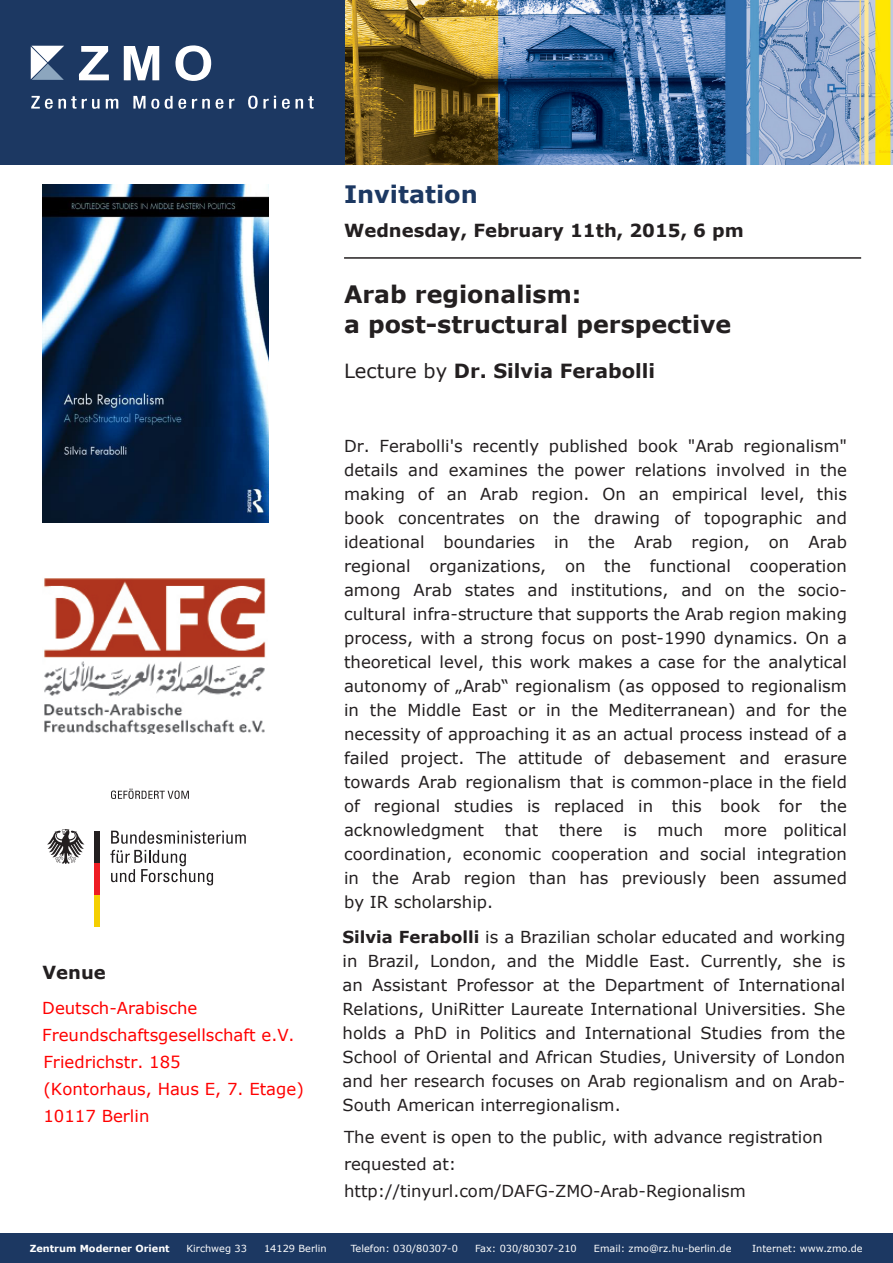
<style>
.page{position:relative;width:893px;height:1263px;background:#fff}
.page>*{position:absolute;margin:0;border:0;box-sizing:border-box;transform-origin:0 0}
.Überschrift1{font:700 24px/30px "Verdana";color:#231f20}
.Überschrift1-2{font:700 24px "Verdana";color:#1c3862}
.Unterüber2{font:700 19.5px "Verdana";color:#231f20}
.Unterüber2-2{font:700 18px "Verdana";color:#231f20}
.t1{font:16.5px/24px "Verdana";color:#231f20;text-align:justify}
.t2{font:16.5px/27px "Verdana";color:#f00}
.t3{font:9.75px "Verdana";color:#fff}
.t4{font:700 9.75px "Verdana";color:#fff}
.s1{font-weight:400}
.s2{font-weight:700}
</style>
<div class="page">
<div style="left:0;top:1233px;width:893px;height:30px;background:#1c3862"></div>
<div style="left:0;top:0;width:346px;height:164px;background:#1c3862"></div>
<svg style="left:79px;top:46px;width:30px;height:34px"></svg>
<svg style="left:124px;top:46px;width:35px;height:34px"></svg>
<svg style="left:175px;top:45px;width:36px;height:36px"></svg>
<svg style="left:106px;top:98px;width:13px;height:11px"></svg>
<svg style="left:31px;top:96px;width:69px;height:13px"></svg>
<svg style="left:192px;top:98px;width:43px;height:11px"></svg>
<svg style="left:248px;top:95px;width:28px;height:14px"></svg>
<svg style="left:282px;top:96px;width:32px;height:13px"></svg>
<svg style="left:31px;top:46px;width:33px;height:34px"></svg>
<svg style="left:133px;top:96px;width:53px;height:13px"></svg>
<img style="left:346px;top:0;width:547px;height:164px">
<hr style="left:344px;top:257px;width:517px;height:2px;background:#231f20">
<svg style="left:110px;top:850px;width:103px;height:35px"></svg>
<svg style="left:111px;top:831px;width:135px;height:13px"></svg>
<div style="left:94px;top:895px;width:6px;height:32px;background:#f4cf02"></div>
<div style="left:94px;top:863px;width:6px;height:32px;background:#ee1d23"></div>
<div style="left:94px;top:831px;width:6px;height:32px;background:#231f20"></div>
<svg style="left:47px;top:829px;width:37px;height:35px"></svg>
<svg style="left:111px;top:789px;width:78px;height:10px"></svg>
<img style="left:44px;top:578px;width:222px;height:156px">
<img style="left:43px;top:185px;width:226px;height:338px">
<p class="Überschrift1-2" style="left:344px;top:177px;width:135px">Invitation</p>
<p class="Unterüber2-2" style="left:344px;top:218px;width:401px">Wednesday, February 11th, 2015, 6 pm</p>
<p class="Unterüber2-2" style="left:43px;top:959px;width:65px">Venue</p>
<p class="t2" style="left:42px;top:994px;width:254px">Deutsch-Arabische<br>Freundschaftsgesellschaft e.V.</p>
<p class="t2" style="left:44px;top:1048px;width:262px">Friedrichstr. 185<br>(Kontorhaus, Haus E, 7. Etage)<br>10117 Berlin</p>
<p class="Überschrift1" style="left:344px;top:279px;width:389px">Arab regionalism:<br>a post-structural perspective</p>
<p class="Unterüber2" style="left:344px;top:357px;width:312px"><span class="s1">Lecture by</span> Dr. Silvia Ferabolli</p>
<p class="t1" style="left:344px;top:434px;width:504px">Dr. Ferabolli's recently published book "Arab regionalism" details and examines the power relations involved in the making of an Arab region. On an empirical level, this book concentrates on the drawing of topographic and ideational boundaries in the Arab region, on Arab regional organizations, on the functional cooperation among Arab states and institutions, and on the socio&shy;cultural infra-structure that supports the Arab region making process, with a strong focus on post-1990 dynamics. On a theoretical level, this work makes a case for the analytical autonomy of „Arab“ regionalism (as opposed to regionalism in the Middle East or in the Mediterranean) and for the necessity of approaching it as an actual process instead of a failed project. The attitude of debasement and erasure towards Arab regionalism that is common-place in the field of regional studies is replaced in this book for the acknowledgment</p>
<p class="t1" style="left:344px;top:818px;width:504px;text-indent:380px">more political coordination, economic cooperation and social integration in the Arab region than has previously been assumed by IR scholarship.</p>
<p class="t1" style="left:343px;top:925px;width:504px"><span class="s2">Silvia Ferabolli</span> is a Brazilian scholar educated and working in Brazil, London, and the Middle East. Currently, she is an Assistant Professor at the Department of International Relations, UniRitter Laureate International Universities. She holds a PhD in Politics and International Studies from the School of Oriental and African Studies, University of London and her research focuses on Arab regionalism and on Arab-South American interregionalism.</p>
<p class="t1" style="left:505px;top:818px;width:35px">that</p>
<p class="t1" style="left:559px;top:818px;width:45px">there</p>
<p class="t1" style="left:624px;top:818px;width:15px">is</p>
<p class="t1" style="left:658px;top:818px;width:47px">much</p>
<p class="t1" style="left:344px;top:1123px;width:480px;line-height:27px;text-align:left">The event is open to the public, with advance registration requested at: http://tinyurl.com/DAFG-ZMO-Arab-Regionalism</p>
<p class="t4" style="left:30px;top:1241px;width:142px">Zentrum Moderner Orient</p>
<p class="t3" style="left:186px;top:1241px;width:62px">Kirchweg 33</p>
<p class="t3" style="left:264px;top:1241px;width:64px">14129 Berlin</p>
<p class="t3" style="left:351px;top:1241px;width:109px">Telefon: 030/80307-0</p>
<p class="t3" style="left:475px;top:1241px;width:103px">Fax: 030/80307-210</p>
<p class="t3" style="left:594px;top:1241px;width:139px">Email: zmo@rz.hu-berlin.de</p>
<p class="t3" style="left:752px;top:1241px;width:112px">Internet: www.zmo.de</p>
</div>
